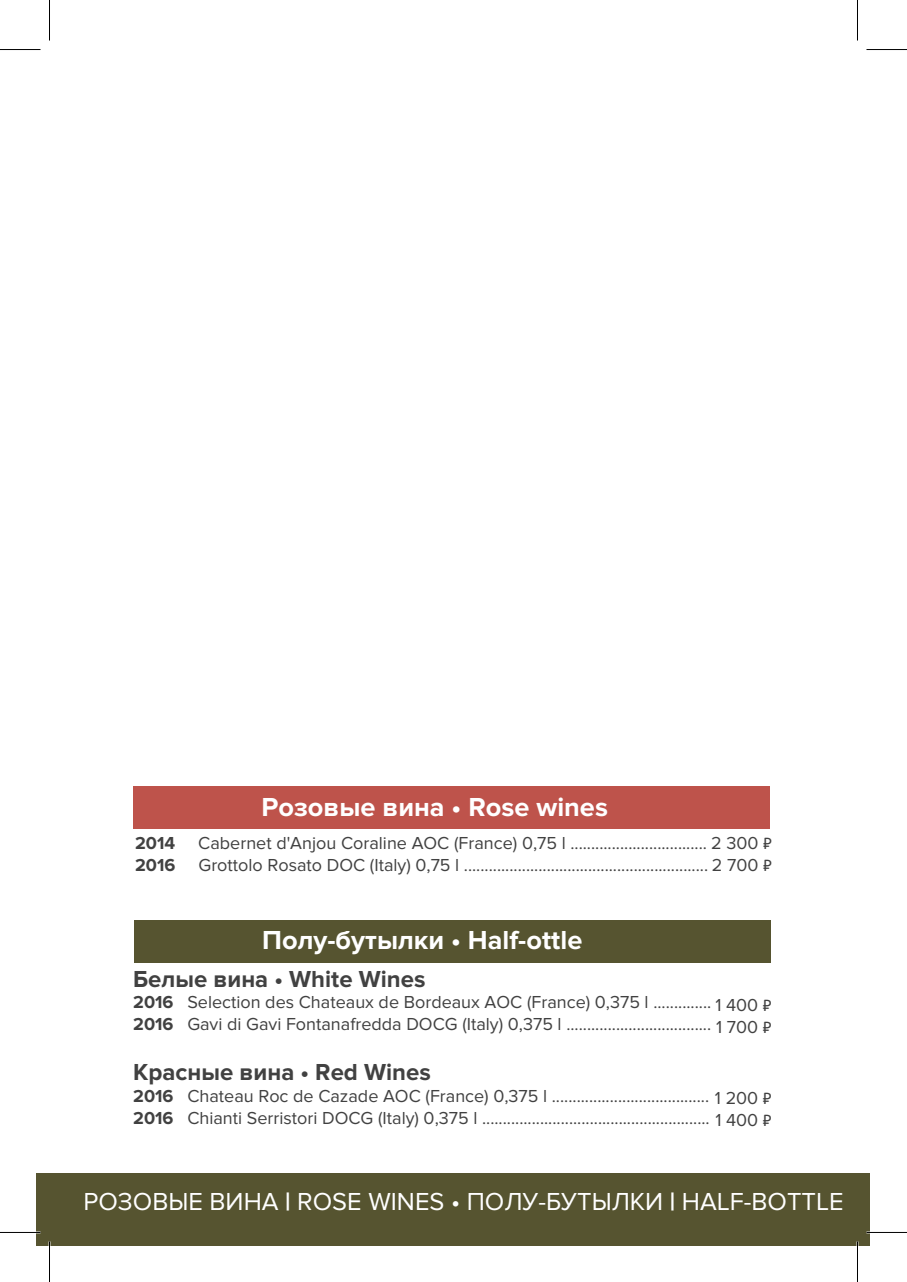
<style>
.page{position:relative;width:907px;height:1282px;background:#fff}
.page>*{position:absolute;margin:0;border:0;box-sizing:border-box;transform-origin:0 0}
.t1{font:700 27px "Proxima Nova";color:#fff}
.t2{font:25.5px "Proxima Nova";color:#fff}
.t3{font:700 24px "Proxima Nova";color:#414141}
.t4{font:18px/21.6px "Proxima Nova";color:#414141}
.t5{font:700 18px "Proxima Nova";color:#414141}
.s1{font-family:"Calibri"}
.s2{font-weight:700}
</style>
<div class="page">
<div style="left:134px;top:920px;width:637px;height:42px;background:#565430"></div>
<div style="left:37px;top:1172px;width:833px;height:72px;background:#565430"></div>
<div style="left:134px;top:786px;width:636px;height:43px;background:#be534b"></div>
<hr style="left:856px;top:1241px;width:2px;height:40px;background:#fff">
<hr style="left:0;top:49px;width:40px;height:1px;background:#000">
<hr style="left:866px;top:49px;width:41px;height:1px;background:#000">
<hr style="left:0;top:1231px;width:40px;height:1px;background:#000">
<hr style="left:866px;top:1231px;width:41px;height:1px;background:#000">
<hr style="left:49px;top:0;width:1px;height:41px;background:#000">
<hr style="left:49px;top:1241px;width:1px;height:40px;background:#000">
<hr style="left:857px;top:0;width:1px;height:41px;background:#000">
<hr style="left:857px;top:1241px;width:1px;height:40px;background:#000">
<h1 class="t1" style="left:261px;top:791px;width:348px">Розовые вина • Rose wines</h1>
<p class="t5" style="left:135px;top:832px;width:42px">2014</p>
<p class="t4" style="left:198px;top:832px;width:575px">Cabernet d'Anjou Coraline AOС (France) 0,75 l ................................. 2 300 <span class="s1">₽</span></p>
<p class="t5" style="left:135px;top:854px;width:42px">2016</p>
<p class="t4" style="left:198px;top:854px;width:575px">Grottolo Rosato DOC (Italy) 0,75 l ........................................................... 2 700 <span class="s1">₽</span></p>
<h1 class="t1" style="left:262px;top:924px;width:322px">Полу-бутылки • Half-ottle</h1>
<h3 class="t3" style="left:133px;top:964px;width:294px">Белые вина • White Wines</h3>
<p class="t4" style="left:133px;top:991px;width:580px"><span class="s2">2016</span> Selection des Chateaux de Bordeaux AOС (France) 0,375 l ..............<br><span class="s2">2016</span> Gavi di Gavi Fontanafredda DOCG (Italy) 0,375 l ...................................</p>
<h3 class="t3" style="left:133px;top:1058px;width:299px">Красные вина • Red Wines</h3>
<p class="t4" style="left:133px;top:1085px;width:578px"><span class="s2">2016</span> Chateau Roc de Cazade AOC (France) 0,375 l ......................................<br><span class="s2">2016</span> Chianti Serristori DOCG (Italy) 0,375 l .......................................................</p>
<p class="t4" style="left:715px;top:994px;width:58px">1 400 <span class="s1">₽<br></span>1 700 <span class="s1">₽</span></p>
<p class="t4" style="left:715px;top:1087px;width:59px">1 200 <span class="s1">₽<br></span>1 400 <span class="s1">₽</span></p>
<h2 class="t2" style="left:83px;top:1186px;width:762px">РОЗОВЫЕ ВИНА <span class="s2">|</span> ROSE WINES • ПОЛУ-БУТЫЛКИ <span class="s2">|</span> HALF-BOTTLE</h2>
</div>
